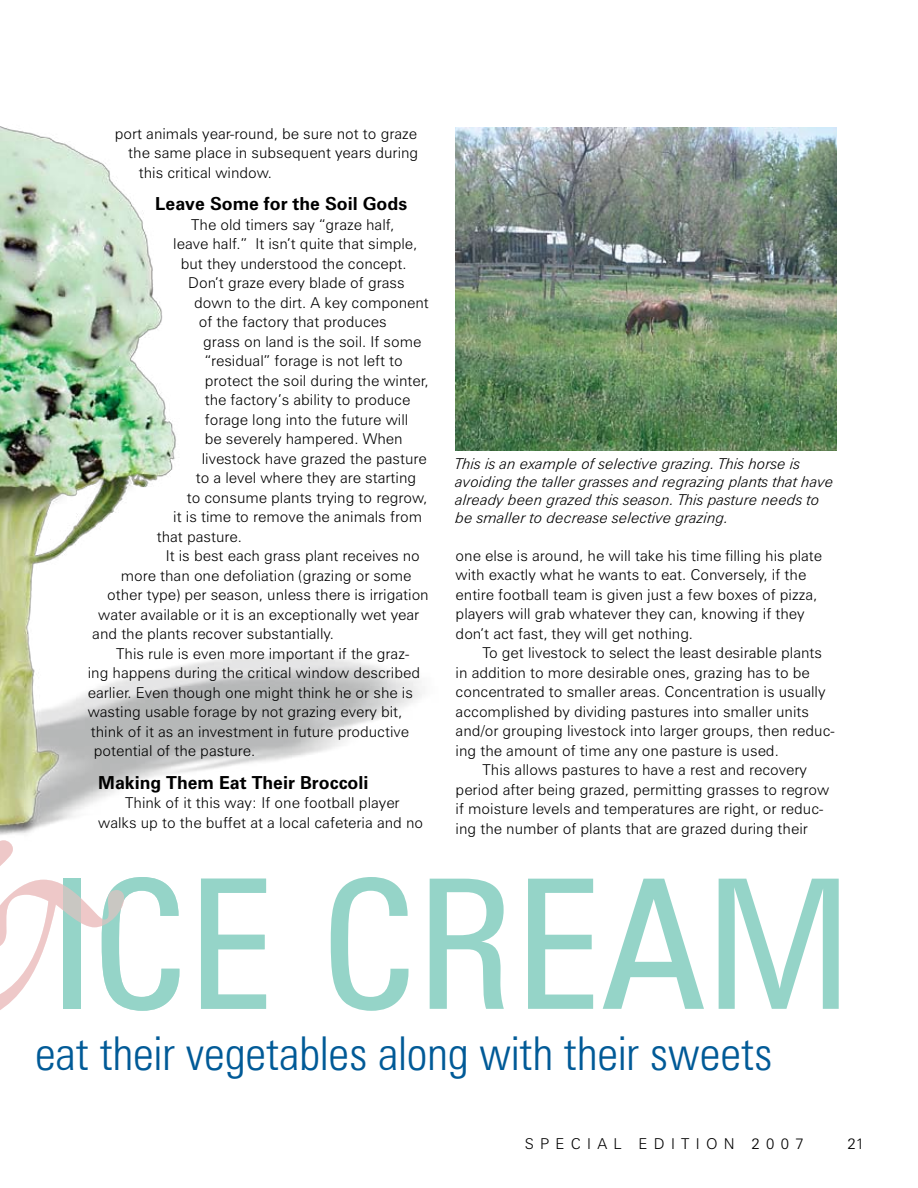
<style>
.page{position:relative;width:918px;height:1188px;background:#fff}
.page>*{position:absolute;margin:0;border:0;box-sizing:border-box;transform-origin:0 0}
.t1{font:condensed 180.9px "Zurich BT";color:#95d4c8}
.t2{font:300 condensed 46.65px "Zurich BT";color:#005a97}
.t3{font:700 18px "Zurich BT";color:#000}
.t4{font:300 15px/19.5px "Zurich BT";color:#000;text-align:center}
.t5{font:italic 300 15px/18px "Zurich BT";color:#000}
</style>
<div class="page">
<img style="left:0;top:126px;width:422px;height:709px">
<img style="left:456px;top:127px;width:381px;height:323px">
<svg style="left:0;top:840px;width:124px;height:170px"></svg>
<p class="t4" style="left:115px;top:124px;width:304px">port animals year-round, be sure not to graze</p>
<p class="t4" style="left:128px;top:143px;width:292px">the same place in subsequent years during</p>
<p class="t4" style="left:139px;top:163px;width:135px">this critical window.</p>
<p class="t3" style="left:155px;top:193px;width:254px">Leave Some for the Soil Gods</p>
<p class="t4" style="left:191px;top:214px;width:205px">The old timers say “graze half,</p>
<p class="t4" style="left:173px;top:234px;width:246px">leave half.” It isn’t quite that simple,</p>
<p class="t4" style="left:181px;top:253px;width:227px">but they understood the concept.</p>
<p class="t4" style="left:188px;top:273px;width:218px">Don’t graze every blade of grass</p>
<p class="t4" style="left:194px;top:292px;width:236px">down to the dirt. A key component</p>
<p class="t4" style="left:199px;top:312px;width:189px">of the factory that produces</p>
<p class="t4" style="left:203px;top:331px;width:220px">grass on land is the soil. If some</p>
<p class="t4" style="left:205px;top:351px;width:200px">“residual” forage is not left to</p>
<p class="t4" style="left:205px;top:370px;width:225px">protect the soil during the winter,</p>
<p class="t4" style="left:205px;top:390px;width:207px">the factory’s ability to produce</p>
<p class="t4" style="left:205px;top:409px;width:205px">forage long into the future will</p>
<p class="t4" style="left:205px;top:429px;width:199px">be severely hampered. When</p>
<p class="t4" style="left:202px;top:448px;width:227px">livestock have grazed the pasture</p>
<p class="t4" style="left:196px;top:468px;width:222px">to a level where they are starting</p>
<p class="t4" style="left:187px;top:487px;width:242px">to consume plants trying to regrow,</p>
<p class="t4" style="left:173px;top:507px;width:250px">it is time to remove the animals from</p>
<p class="t4" style="left:157px;top:526px;width:87px">that pasture.</p>
<p class="t4" style="left:166px;top:546px;width:256px">It is best each grass plant receives no</p>
<p class="t4" style="left:121px;top:565px;width:292px">more than one defoliation (grazing or some</p>
<p class="t4" style="left:107px;top:585px;width:323px">other type) per season, unless there is irrigation</p>
<p class="t4" style="left:98px;top:604px;width:322px">water available or it is an exceptionally wet year</p>
<p class="t4" style="left:92px;top:624px;width:243px">and the plants recover substantially.</p>
<p class="t4" style="left:116px;top:643px;width:294px">This rule is even more important if the graz-</p>
<p class="t4" style="left:88px;top:663px;width:334px">ing happens during the critical window described</p>
<p class="t4" style="left:88px;top:682px;width:327px">earlier. Even though one might think he or she is</p>
<p class="t4" style="left:88px;top:702px;width:316px">wasting usable forage by not grazing every bit,</p>
<p class="t4" style="left:91px;top:721px;width:320px">think of it as an investment in future productive</p>
<p class="t4" style="left:94px;top:741px;width:163px">potential of the pasture.</p>
<p class="t3" style="left:98px;top:771px;width:272px">Making Them Eat Their Broccoli</p>
<p class="t4" style="left:98px;top:793px;width:326px">Think of it this way: If one football player<br>walks up to the buffet at a local cafeteria and no</p>
<p class="t5" style="left:456px;top:455px;width:380px">This is an example of selective grazing. This horse is avoiding the taller grasses and regrazing plants that have already been grazed this season. This pasture needs to be smaller to decrease selective grazing.</p>
<p class="t4" style="left:456px;top:546px;width:368px;text-align:left">one else is around, he will take his time filling his plate with exactly what he wants to eat. Conversely, if the entire football team is given just a few boxes of pizza, players will grab whatever they can, knowing if they don’t act fast, they will get nothing.</p>
<p class="t4" style="left:483px;top:643px;width:341px">To get livestock to select the least desirable plants</p>
<p class="t4" style="left:456px;top:663px;width:356px">in addition to more desirable ones, grazing has to be</p>
<p class="t4" style="left:456px;top:682px;width:371px">concentrated to smaller areas. Concentration is usually</p>
<p class="t4" style="left:456px;top:702px;width:355px">accomplished by dividing pastures into smaller units</p>
<p class="t4" style="left:456px;top:721px;width:381px">and/or grouping livestock into larger groups, then reduc-</p>
<p class="t4" style="left:456px;top:741px;width:325px">ing the amount of time any one pasture is used.</p>
<p class="t4" style="left:483px;top:760px;width:326px">This allows pastures to have a rest and recovery</p>
<p class="t4" style="left:456px;top:780px;width:375px">period after being grazed, permitting grasses to regrow</p>
<p class="t4" style="left:456px;top:799px;width:369px">if moisture levels and temperatures are right, or reduc-</p>
<p class="t4" style="left:456px;top:819px;width:354px">ing the number of plants that are grazed during their</p>
<h1 class="t1" style="left:51px;top:835px;width:801px">ICE CREAM</h1>
<h2 class="t2" style="left:35px;top:1025px;width:739px">eat their vegetables along with their sweets</h2>
<p class="t4" style="left:525px;top:1134px;width:15px">special</p>
<p class="t4" style="left:639px;top:1134px;width:15px">edition</p>
<p class="t4" style="left:752px;top:1134px;width:54px">2007</p>
<p class="t4" style="left:847px;top:1134px;width:18px">21</p>
</div>
